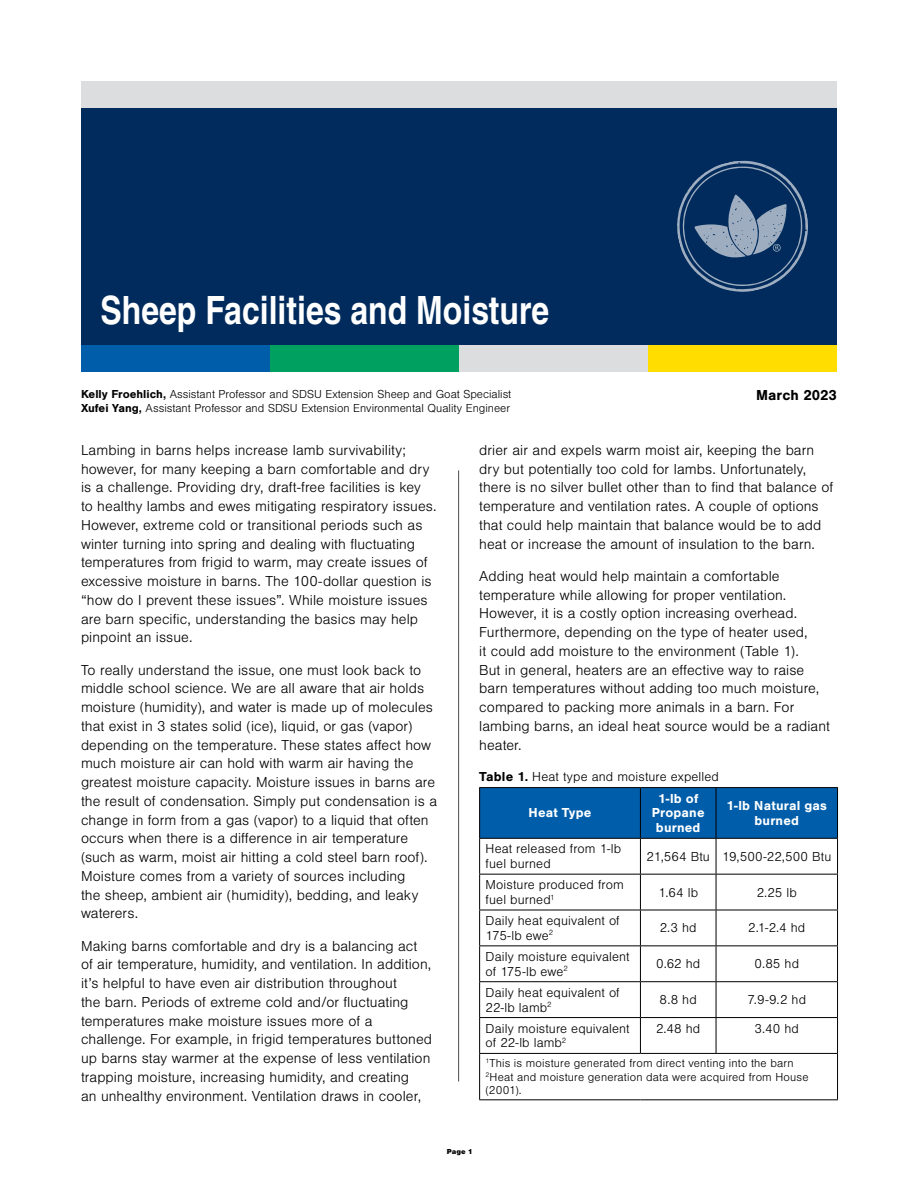
<style>
.page{position:relative;width:918px;height:1188px;background:#fff}
.page>*{position:absolute;margin:0;border:0;box-sizing:border-box;transform-origin:0 0}
.H1-Title{font:700 39px "Nimbus San Con L";color:#fff}
.P-BodyCopy{font:300 15px/18.8px "Nimbus San";letter-spacing:.005em;color:#000}
.P-Date{font:700 15px "Nimbus San";color:#000}
.TD-TableData-Left{font:300 13.5px/14.9px "Nimbus San";letter-spacing:.01em;color:#000}
.TD-TableData-Centere{font:300 13.5px "Nimbus San";letter-spacing:.01em;color:#000}
.TH-TableHeader{font:700 13.5px/14.9px "Nimbus San";letter-spacing:.015em;color:#fff;text-align:center}
.P-TableCaption-NextF{font:300 13.5px "Nimbus San";letter-spacing:.01em;color:#000}
.Author{font:300 12px "Nimbus San";color:#000}
.TF-TableFooter{font:300 12px/13.2px "Nimbus San";letter-spacing:.015em;color:#000}
.t1{font:900 7.5px "Nimbus San";color:#000}
.s1{font-weight:700}
</style>
<div class="page">
<div style="left:81px;top:81px;width:756px;height:27px;background:#dcddde"></div>
<div style="left:81px;top:108px;width:756px;height:237px;background:#002b5c"></div>
<svg style="left:677px;top:161px;width:131px;height:131px"></svg>
<div style="left:81px;top:345px;width:189px;height:27px;background:#005daa"></div>
<div style="left:270px;top:345px;width:189px;height:27px;background:#00a160"></div>
<div style="left:459px;top:345px;width:189px;height:27px;background:#dcddde"></div>
<div style="left:648px;top:345px;width:189px;height:27px;background:#fd0"></div>
<div style="left:480px;top:788px;width:357px;height:50px;background:#005daa"></div>
<hr style="left:479px;top:787px;width:161px;height:1px;background:#000">
<hr style="left:479px;top:788px;width:1px;height:50px;background:#000">
<hr style="left:640px;top:787px;width:76px;height:1px;background:#000">
<hr style="left:640px;top:788px;width:1px;height:50px;background:#000">
<hr style="left:716px;top:787px;width:122px;height:1px;background:#000">
<hr style="left:716px;top:788px;width:1px;height:50px;background:#000">
<hr style="left:837px;top:788px;width:1px;height:50px;background:#000">
<hr style="left:479px;top:838px;width:161px;height:1px;background:#000">
<hr style="left:479px;top:839px;width:1px;height:35px;background:#000">
<hr style="left:640px;top:838px;width:76px;height:1px;background:#000">
<hr style="left:640px;top:839px;width:1px;height:35px;background:#000">
<hr style="left:716px;top:838px;width:122px;height:1px;background:#000">
<hr style="left:716px;top:839px;width:1px;height:35px;background:#000">
<hr style="left:837px;top:839px;width:1px;height:35px;background:#000">
<hr style="left:479px;top:874px;width:161px;height:1px;background:#000">
<hr style="left:479px;top:875px;width:1px;height:35px;background:#000">
<hr style="left:640px;top:874px;width:76px;height:1px;background:#000">
<hr style="left:640px;top:875px;width:1px;height:35px;background:#000">
<hr style="left:716px;top:874px;width:122px;height:1px;background:#000">
<hr style="left:716px;top:875px;width:1px;height:35px;background:#000">
<hr style="left:837px;top:875px;width:1px;height:35px;background:#000">
<hr style="left:479px;top:910px;width:161px;height:1px;background:#000">
<hr style="left:479px;top:910px;width:1px;height:35px;background:#000">
<hr style="left:640px;top:910px;width:76px;height:1px;background:#000">
<hr style="left:640px;top:910px;width:1px;height:35px;background:#000">
<hr style="left:716px;top:910px;width:122px;height:1px;background:#000">
<hr style="left:716px;top:910px;width:1px;height:35px;background:#000">
<hr style="left:837px;top:910px;width:1px;height:35px;background:#000">
<hr style="left:479px;top:945px;width:161px;height:1px;background:#000">
<hr style="left:479px;top:946px;width:1px;height:35px;background:#000">
<hr style="left:640px;top:945px;width:76px;height:1px;background:#000">
<hr style="left:640px;top:946px;width:1px;height:35px;background:#000">
<hr style="left:716px;top:945px;width:122px;height:1px;background:#000">
<hr style="left:716px;top:946px;width:1px;height:35px;background:#000">
<hr style="left:837px;top:946px;width:1px;height:35px;background:#000">
<hr style="left:479px;top:981px;width:161px;height:1px;background:#000">
<hr style="left:479px;top:982px;width:1px;height:35px;background:#000">
<hr style="left:640px;top:981px;width:76px;height:1px;background:#000">
<hr style="left:640px;top:982px;width:1px;height:35px;background:#000">
<hr style="left:716px;top:981px;width:122px;height:1px;background:#000">
<hr style="left:716px;top:982px;width:1px;height:35px;background:#000">
<hr style="left:837px;top:982px;width:1px;height:35px;background:#000">
<hr style="left:479px;top:1017px;width:161px;height:1px;background:#000">
<hr style="left:479px;top:1018px;width:1px;height:35px;background:#000">
<hr style="left:640px;top:1017px;width:76px;height:1px;background:#000">
<hr style="left:640px;top:1018px;width:1px;height:35px;background:#000">
<hr style="left:716px;top:1017px;width:122px;height:1px;background:#000">
<hr style="left:716px;top:1018px;width:1px;height:35px;background:#000">
<hr style="left:837px;top:1018px;width:1px;height:35px;background:#000">
<hr style="left:479px;top:1053px;width:161px;height:1px;background:#000">
<hr style="left:479px;top:1054px;width:1px;height:45px;background:#000">
<hr style="left:640px;top:1053px;width:76px;height:1px;background:#000">
<hr style="left:716px;top:1053px;width:122px;height:1px;background:#000">
<hr style="left:837px;top:1054px;width:1px;height:45px;background:#000">
<hr style="left:479px;top:1099px;width:161px;height:1px;background:#000">
<hr style="left:640px;top:1099px;width:76px;height:1px;background:#000">
<hr style="left:716px;top:1099px;width:122px;height:1px;background:#000">
<hr style="left:458px;top:470px;width:1px;height:612px;background:#4d4d4f">
<h1 class="H1-Title" style="left:100px;top:281px;width:450px">Sheep Facilities and Moisture</h1>
<p class="Author" style="left:81px;top:388px;width:432px"><span class="s1">Kelly Froehlich,</span> Assistant Professor and SDSU Extension Sheep and Goat Specialist</p>
<p class="Author" style="left:81px;top:402px;width:431px"><span class="s1">Xufei Yang,</span> Assistant Professor and SDSU Extension Environmental Quality Engineer</p>
<p class="P-Date" style="left:756px;top:386px;width:82px">March 2023</p>
<p class="P-BodyCopy" style="left:81px;top:441px;width:357px">Lambing in barns helps increase lamb survivability; however, for many keeping a barn comfortable and dry is a challenge. Providing dry, draft-free facilities is key<br>to healthy lambs and ewes mitigating respiratory issues.<br>However, extreme cold or transitional periods such as winter turning into spring and dealing with fluctuating temperatures from frigid to warm, may create issues of excessive moisture in barns. The 100-dollar question is “how do I prevent these issues”. While moisture issues are barn specific, understanding the basics may help pinpoint an issue.</p>
<p class="P-BodyCopy" style="left:81px;top:661px;width:358px">To really understand the issue, one must look back to middle school science. We are all aware that air holds moisture (humidity), and water is made up of molecules that exist in 3 states solid (ice), liquid, or gas (vapor) depending on the temperature. These states affect how much moisture air can hold with warm air having the greatest moisture capacity. Moisture issues in barns are the result of condensation. Simply put condensation is a change in form from a gas (vapor) to a liquid that often occurs when there is a difference in air temperature (such as warm, moist air hitting a cold steel barn roof).<br>Moisture comes from a variety of sources including<br>the sheep, ambient air (humidity), bedding, and leaky waterers.</p>
<p class="P-BodyCopy" style="left:81px;top:937px;width:353px">Making barns comfortable and dry is a balancing act of air temperature, humidity, and ventilation. In addition, it’s helpful to have even air distribution throughout<br>the barn. Periods of extreme cold and/or fluctuating temperatures make moisture issues more of a challenge. For example, in frigid temperatures buttoned up barns stay warmer at the expense of less ventilation trapping moisture, increasing humidity, and creating<br>an unhealthy environment. Ventilation draws in cooler,</p>
<p class="P-BodyCopy" style="left:479px;top:441px;width:355px">drier air and expels warm moist air, keeping the barn dry but potentially too cold for lambs. Unfortunately, there is no silver bullet other than to find that balance of temperature and ventilation rates. A couple of options that could help maintain that balance would be to add heat or increase the amount of insulation to the barn.</p>
<p class="P-BodyCopy" style="left:479px;top:567px;width:352px">Adding heat would help maintain a comfortable temperature while allowing for proper ventilation.<br>However, it is a costly option increasing overhead.<br>Furthermore, depending on the type of heater used,<br>it could add moisture to the environment (Table 1).<br>But in general, heaters are an effective way to raise barn temperatures without adding too much moisture, compared to packing more animals in a barn. For lambing barns, an ideal heat source would be a radiant heater.</p>
<p class="P-TableCaption-NextF" style="left:479px;top:770px;width:241px"><span class="s1">Table 1.</span> Heat type and moisture expelled</p>
<p class="TH-TableHeader" style="left:529px;top:806px;width:64px">Heat Type</p>
<p class="TH-TableHeader" style="left:652px;top:791px;width:54px">1-lb of<br>Propane burned</p>
<p class="TH-TableHeader" style="left:727px;top:798px;width:102px">1-lb Natural gas burned</p>
<p class="TD-TableData-Left" style="left:486px;top:842px;width:137px">Heat released from 1-lb fuel burned</p>
<p class="TD-TableData-Centere" style="left:647px;top:849px;width:65px">21,564 Btu</p>
<p class="TD-TableData-Centere" style="left:722px;top:849px;width:111px">19,500-22,500 Btu</p>
<p class="TD-TableData-Left" style="left:486px;top:878px;width:140px">Moisture produced from fuel burned<sup>1</sup></p>
<p class="TD-TableData-Centere" style="left:658px;top:885px;width:41px">1.64 lb</p>
<p class="TD-TableData-Centere" style="left:757px;top:885px;width:42px">2.25 lb</p>
<p class="TD-TableData-Left" style="left:486px;top:914px;width:136px">Daily heat equivalent of<br>175-lb ewe<sup>2</sup></p>
<p class="TD-TableData-Centere" style="left:660px;top:921px;width:38px">2.3 hd</p>
<p class="TD-TableData-Centere" style="left:748px;top:921px;width:59px">2.1-2.4 hd</p>
<p class="TD-TableData-Left" style="left:486px;top:949px;width:146px">Daily moisture equivalent of 175-lb ewe<sup>2</sup></p>
<p class="TD-TableData-Centere" style="left:656px;top:957px;width:46px">0.62 hd</p>
<p class="TD-TableData-Centere" style="left:754px;top:957px;width:46px">0.85 hd</p>
<p class="TD-TableData-Left" style="left:486px;top:985px;width:136px">Daily heat equivalent of<br>22-lb lamb<sup>2</sup></p>
<p class="TD-TableData-Centere" style="left:660px;top:993px;width:39px">8.8 hd</p>
<p class="TD-TableData-Centere" style="left:747px;top:993px;width:60px">7.9-9.2 hd</p>
<p class="TD-TableData-Left" style="left:486px;top:1021px;width:146px">Daily moisture equivalent of 22-lb lamb<sup>2</sup></p>
<p class="TD-TableData-Centere" style="left:656px;top:1021px;width:46px">2.48 hd</p>
<p class="TD-TableData-Centere" style="left:755px;top:1021px;width:46px">3.40 hd</p>
<p class="TF-TableFooter" style="left:486px;top:1057px;width:310px"><sup>1</sup>This is moisture generated from direct venting into the barn</p>
<p class="TF-TableFooter" style="left:486px;top:1070px;width:324px"><sup>2</sup>Heat and moisture generation data were acquired from House (2001).</p>
<p class="t1" style="left:447px;top:1147px;width:27px">Page 1</p>
</div>
